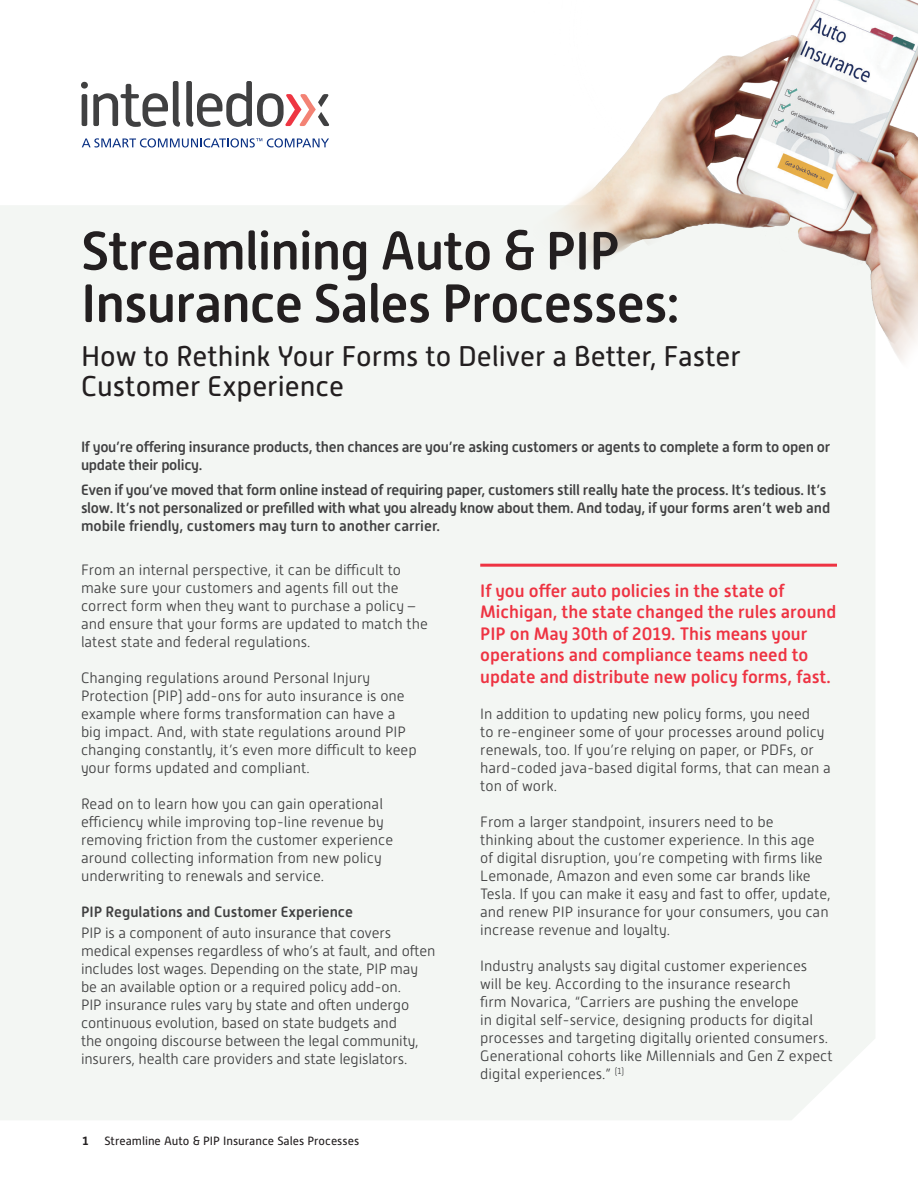
<style>
.page{position:relative;width:918px;height:1188px;background:#fff}
.page>*{position:absolute;margin:0;border:0;box-sizing:border-box;transform-origin:0 0}
.t1{font:500 54px "Alwyn New Rounded";letter-spacing:-.02em;color:#231f20}
.t2{font:28.5px/30px "Alwyn New Rounded";color:#231f20}
.t3{font:500 18px/21.6px "Alwyn New Rounded";color:#ee3342}
.t4{font:300 15px/18px "Alwyn New Rounded";color:#404041}
.t5{font:500 15px/18px "Alwyn New Rounded";letter-spacing:-.02em;color:#404041}
.t6{font:500 15px "Alwyn New Rounded";color:#404041}
.t7{font:12px "Alwyn New";color:#231f20}
.t8{font:700 12px "Alwyn New";color:#231f20}
</style>
<div class="page">
<div style="left:0;top:206px;width:875px;height:914px;background:#f3f6f3"></div>
<img style="left:534px;top:0;width:384px;height:379px">
<hr style="left:480px;top:564px;width:357px;height:3px;background:#ee3342">
<svg style="left:81px;top:81px;width:99px;height:46px"></svg>
<svg style="left:186px;top:81px;width:143px;height:46px"></svg>
<svg style="left:82px;top:138px;width:247px;height:9px"></svg>
<p class="t1" style="left:81px;top:220px;width:540px">Streamlining Auto &amp; PIP</p>
<p class="t1" style="left:81px;top:273px;width:600px">Insurance Sales Processes:</p>
<p class="t2" style="left:81px;top:341px;width:661px">How to Rethink Your Forms to Deliver a Better, Faster<br>Customer Experience</p>
<p class="t5" style="left:81px;top:438px;width:751px">If you’re offering insurance products, then chances are you’re asking customers or agents to complete a form to open or update their policy.</p>
<p class="t5" style="left:81px;top:481px;width:751px">Even if you’ve moved that form online instead of requiring paper, customers still really hate the process. It’s tedious. It’s slow. It’s not personalized or prefilled with what you already know about them. And today, if your forms aren’t web and mobile friendly, customers may turn to another carrier.</p>
<p class="t4" style="left:81px;top:561px;width:348px">From an internal perspective, it can be difficult to make sure your customers and agents fill out the correct form when they want to purchase a policy – and ensure that your forms are updated to match the latest state and federal regulations.</p>
<p class="t4" style="left:81px;top:669px;width:337px">Changing regulations around Personal Injury Protection (PIP) add-ons for auto insurance is one example where forms transformation can have a big impact. And, with state regulations around PIP changing constantly, it’s even more difficult to keep your forms updated and compliant.</p>
<p class="t4" style="left:81px;top:795px;width:314px">Read on to learn how you can gain operational efficiency while improving top-line revenue by removing friction from the customer experience around collecting information from new policy underwriting to renewals and service.</p>
<p class="t6" style="left:81px;top:903px;width:274px">PIP Regulations and Customer Experience</p>
<p class="t4" style="left:81px;top:924px;width:356px">PIP is a component of auto insurance that covers medical expenses regardless of who’s at fault, and often includes lost wages. Depending on the state, PIP may be an available option or a required policy add-on.<br>PIP insurance rules vary by state and often undergo continuous evolution, based on state budgets and<br>the ongoing discourse between the legal community, insurers, health care providers and state legislators.</p>
<p class="t8" style="left:82px;top:1134px;width:8px">1</p>
<p class="t7" style="left:104px;top:1134px;width:256px">Streamline Auto &amp; PIP Insurance Sales Processes</p>
<p class="t3" style="left:480px;top:580px;width:358px">If you offer auto policies in the state of Michigan, the state changed the rules around PIP on May 30th of 2019. This means your operations and compliance teams need to update and distribute new policy forms, fast.</p>
<p class="t4" style="left:480px;top:705px;width:352px">In addition to updating new policy forms, you need<br>to re-engineer some of your processes around policy renewals, too. If you’re relying on paper, or PDFs, or hard-coded java-based digital forms, that can mean a ton of work.</p>
<p class="t4" style="left:480px;top:813px;width:352px">From a larger standpoint, insurers need to be<br>thinking about the customer experience. In this age of digital disruption, you’re competing with firms like Lemonade, Amazon and even some car brands like Tesla. If you can make it easy and fast to offer, update, and renew PIP insurance for your consumers, you can increase revenue and loyalty.</p>
<p class="t4" style="left:480px;top:957px;width:354px">Industry analysts say digital customer experiences will be key. According to the insurance research<br>firm Novarica, “Carriers are pushing the envelope<br>in digital self-service, designing products for digital processes and targeting digitally oriented consumers.<br>Generational cohorts like Millennials and Gen Z expect digital experiences.” <sup>(1)</sup></p>
</div>
